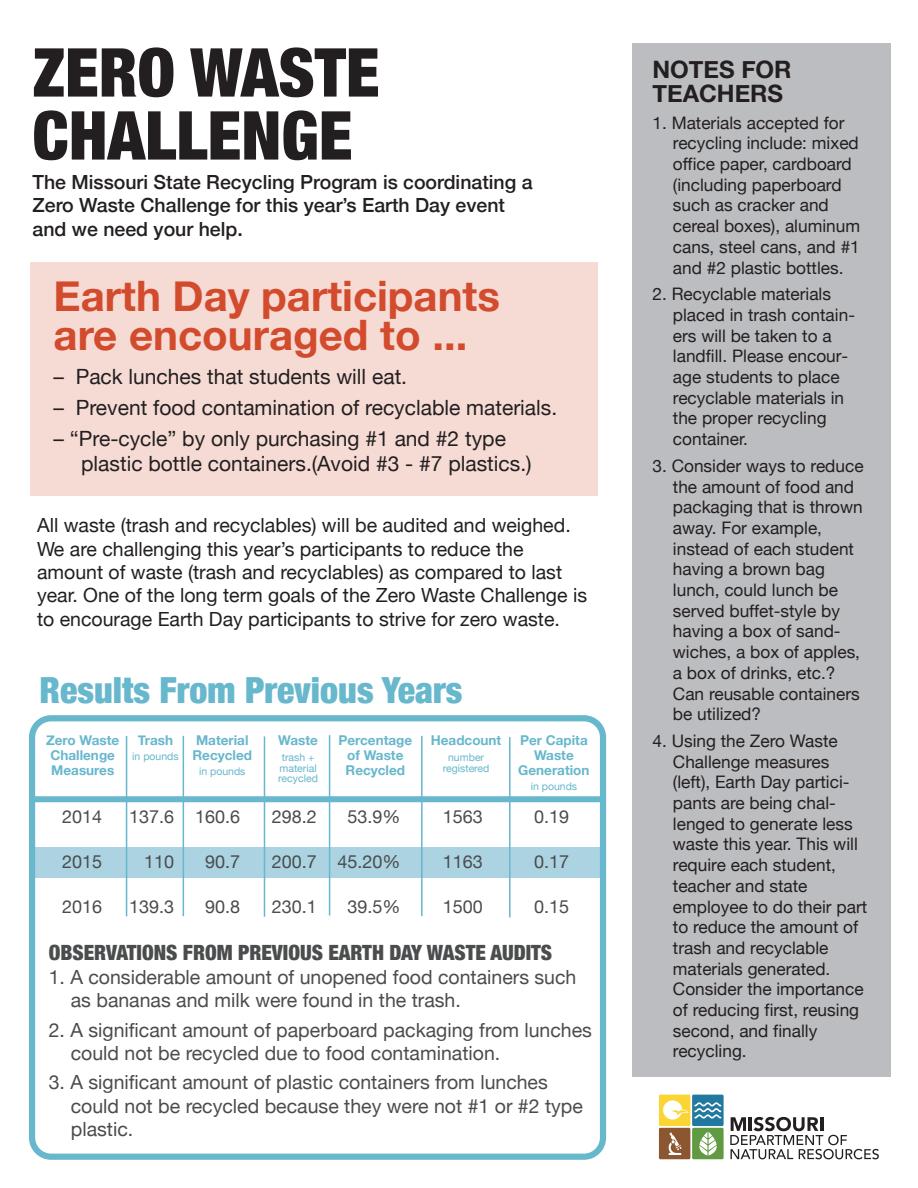
<style>
.page{position:relative;width:918px;height:1188px;background:#fff}
.page>*{position:absolute;margin:0;border:0;box-sizing:border-box;transform-origin:0 0}
.t1{font:900 condensed 67.5px/63px "Helvetica Neue";color:#231f20}
.t2{font:700 42px/39px "Helvetica Neue";color:#d34b2d}
.t3{font:900 condensed 36px "Helvetica Neue";color:#67b7cd}
.t4{font:700 24px/24px "Helvetica Neue";color:#231f20}
.t5{font:21px/25.2px "Helvetica Neue";color:#231f20}
.t6{font:900 condensed 21px "Helvetica Neue";color:#4b4c4d}
.t7{font:19.5px/23.4px "Helvetica Neue";color:#4b4c4d}
.t8{font:19.5px/23.4px "Helvetica Neue";color:#231f20}
.t9{font:500 19.5px/23.4px "Helvetica Neue";color:#231f20}
.t10{font:18px "Helvetica Neue";color:#4b4c4d}
.t11{font:17.25px/20.7px "Helvetica Neue";color:#231f20}
.t12{font:700 13.5px/15px "Helvetica Neue";color:#67b7cd;text-align:center}
.t13{font:10.5px/10.5px "Helvetica Neue";color:#67b7cd;text-align:center}
</style>
<div class="page">
<div style="left:30px;top:262px;width:568px;height:234px;background:#f6dbd5"></div>
<div style="left:34px;top:847px;width:566px;height:31px;background:#abd3e2"></div>
<div style="left:632px;top:44px;width:258px;height:1033px;background:#bcbdc0"></div>
<div style="left:29px;top:715px;width:577px;height:445px;border:6px solid #67b7cd;border-radius:19px"></div>
<div style="left:33px;top:796px;width:571px;height:6px;background:#67b7cd"></div>
<hr style="left:126px;top:736px;width:1px;height:180px;background:#67b7cd">
<hr style="left:183px;top:736px;width:1px;height:180px;background:#67b7cd">
<hr style="left:264px;top:736px;width:1px;height:181px;background:#67b7cd">
<hr style="left:329px;top:735px;width:1px;height:181px;background:#67b7cd">
<hr style="left:421px;top:736px;width:2px;height:180px;background:#67b7cd">
<hr style="left:509px;top:737px;width:2px;height:180px;background:#67b7cd">
<svg style="left:730px;top:1117px;width:149px;height:42px"></svg>
<div style="left:659px;top:1095px;width:31px;height:31px;background:#fad533;border-radius:2px"></div>
<div style="left:692px;top:1128px;width:32px;height:31px;background:#609b41;border-radius:2px"></div>
<div style="left:659px;top:1128px;width:31px;height:31px;background:#8c5630;border-radius:2px"></div>
<div style="left:692px;top:1095px;width:32px;height:31px;background:#22799f;border-radius:2px"></div>
<svg style="left:699px;top:1132px;width:18px;height:24px"></svg>
<svg style="left:668px;top:1132px;width:14px;height:23px"></svg>
<svg style="left:663px;top:1100px;width:58px;height:20px"></svg>
<h1 class="t1" style="left:33px;top:37px;width:349px">ZERO WASTE<br>CHALLENGE</h1>
<p class="t9" style="left:33px;top:169px;width:502px">The Missouri State Recycling Program is coordinating a<br>Zero Waste Challenge for this year’s Earth Day event and we need your help.</p>
<h2 class="t2" style="left:54px;top:277px;width:448px">Earth Day participants are encouraged to ...</h2>
<p class="t5" style="left:54px;top:365px;width:355px">– Pack lunches that students will eat.</p>
<p class="t5" style="left:54px;top:396px;width:505px">– Prevent food contamination of recyclable materials.</p>
<p class="t5" style="left:81px;top:427px;width:452px;text-indent:-28px">– “Pre-cycle” by only purchasing #1 and #2 type plastic bottle containers.(Avoid #3 - #7 plastics.)</p>
<p class="t8" style="left:37px;top:515px;width:552px">All waste (trash and recyclables) will be audited and weighed.<br>We are challenging this year’s participants to reduce the amount of waste (trash and recyclables) as compared to last year. One of the long term goals of the Zero Waste Challenge is to encourage Earth Day participants to strive for zero waste.</p>
<h3 class="t3" style="left:40px;top:661px;width:424px">Results From Previous Years</h3>
<p class="t12" style="left:46px;top:733px;width:75px">Zero Waste<br>Challenge<br>Measures</p>
<p class="t12" style="left:138px;top:733px;width:37px">Trash</p>
<p class="t13" style="left:132px;top:751px;width:48px">in pounds</p>
<p class="t12" style="left:193px;top:733px;width:61px;text-align:left">Material<br>Recycled</p>
<p class="t13" style="left:199px;top:766px;width:48px">in pounds</p>
<p class="t12" style="left:278px;top:733px;width:41px">Waste</p>
<p class="t13" style="left:278px;top:753px;width:41px">trash + material recycled</p>
<p class="t12" style="left:338px;top:733px;width:75px">Percentage of Waste<br>Recycled</p>
<p class="t12" style="left:431px;top:733px;width:72px">Headcount</p>
<p class="t13" style="left:443px;top:753px;width:48px">number registered</p>
<p class="t12" style="left:518px;top:733px;width:73px">Per Capita<br>Waste<br>Generation</p>
<p class="t13" style="left:531px;top:781px;width:48px">in pounds</p>
<p class="t10" style="left:62px;top:804px;width:42px">2014</p>
<p class="t10" style="left:129px;top:804px;width:112px">137.6 160.6</p>
<p class="t10" style="left:272px;top:804px;width:47px">298.2</p>
<p class="t10" style="left:347px;top:804px;width:55px">53.9%</p>
<p class="t10" style="left:443px;top:804px;width:42px">1563</p>
<p class="t10" style="left:534px;top:804px;width:37px">0.19</p>
<p class="t10" style="left:62px;top:849px;width:42px">2015</p>
<p class="t10" style="left:144px;top:849px;width:32px">110</p>
<p class="t10" style="left:205px;top:849px;width:37px">90.7</p>
<p class="t10" style="left:272px;top:849px;width:130px">200.7 45.20%</p>
<p class="t10" style="left:443px;top:849px;width:42px">1163</p>
<p class="t10" style="left:534px;top:849px;width:37px">0.17</p>
<p class="t10" style="left:62px;top:894px;width:42px">2016</p>
<p class="t10" style="left:129px;top:894px;width:47px">139.3</p>
<p class="t10" style="left:205px;top:894px;width:37px">90.8</p>
<p class="t10" style="left:272px;top:894px;width:47px">230.1</p>
<p class="t10" style="left:347px;top:894px;width:55px">39.5%</p>
<p class="t10" style="left:443px;top:894px;width:42px">1500</p>
<p class="t10" style="left:534px;top:894px;width:37px">0.15</p>
<p class="t6" style="left:49px;top:936px;width:505px">OBSERVATIONS FROM PREVIOUS EARTH DAY WASTE AUDITS</p>
<p class="t7" style="left:71px;top:966px;width:507px;text-indent:-22px">1. A considerable amount of unopened food containers such as bananas and milk were found in the trash.</p>
<p class="t7" style="left:71px;top:1019px;width:523px;text-indent:-22px">2. A significant amount of paperboard packaging from lunches could not be recycled due to food contamination.</p>
<p class="t7" style="left:71px;top:1072px;width:514px;text-indent:-22px">3. A significant amount of plastic containers from lunches could not be recycled because they were not #1 or #2 type plastic.</p>
<h3 class="t4" style="left:652px;top:58px;width:141px">NOTES FOR<br>TEACHERS</h3>
<p class="t11" style="left:673px;top:113px;width:189px;text-indent:-20px">1. Materials accepted for recycling include: mixed office paper, cardboard (including paperboard such as cracker and cereal boxes), aluminum cans, steel cans, and #1 and #2 plastic bottles.</p>
<p class="t11" style="left:673px;top:285px;width:184px;text-indent:-20px">2. Recyclable materials placed in trash contain&shy;ers will be taken to a landfill. Please encour&shy;age students to place recyclable materials in the proper recycling container.</p>
<p class="t11" style="left:673px;top:456px;width:192px;text-indent:-20px">3. Consider ways to reduce the amount of food and packaging that is thrown away. For example, instead of each student having a brown bag lunch, could lunch be served buffet-style by having a box of sand&shy;wiches, a box of apples, a box of drinks, etc.?<br>Can reusable containers be utilized?</p>
<p class="t11" style="left:673px;top:731px;width:196px;text-indent:-20px">4. Using the Zero Waste<br>Challenge measures (left), Earth Day partici&shy;pants are being chal&shy;lenged to generate less waste this year. This will require each student, teacher and state employee to do their part to reduce the amount of trash and recyclable materials generated.<br>Consider the importance of reducing first, reusing second, and finally recycling.</p>
</div>
